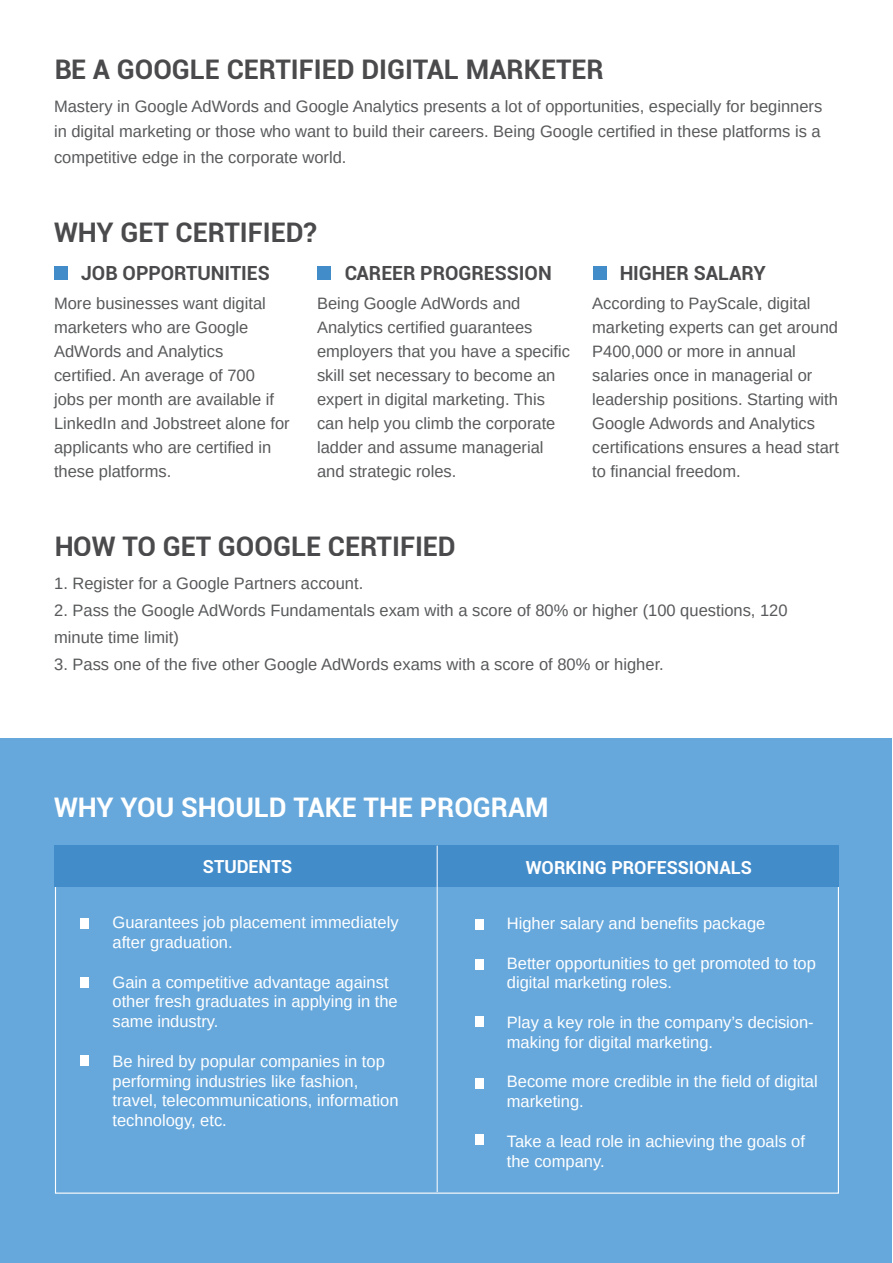
<style>
.page{position:relative;width:893px;height:1263px;background:#fff}
.page>*{position:absolute;margin:0;border:0;box-sizing:border-box;transform-origin:0 0}
.t1{font:700 27px "Roboto";color:#414042}
.t2{font:700 27px "Roboto";color:#fff}
.t3{font:700 19.5px "Roboto";color:#414042}
.t4{font:700 18px "Roboto";color:#fff}
.t5{font:16.5px/24px "Arimo";color:#58595b}
.t6{font:16.5px/19.8px "Arimo";color:#fff}
</style>
<div class="page">
<div style="left:55px;top:266px;width:13px;height:13px;background:#438cca"></div>
<div style="left:318px;top:266px;width:13px;height:13px;background:#438cca"></div>
<div style="left:593px;top:266px;width:13px;height:13px;background:#438cca"></div>
<div style="left:1px;top:739px;width:891px;height:524px;background:#66a8dc"></div>
<div style="left:55px;top:845px;width:784px;height:42px;background:#438cca"></div>
<div style="left:80px;top:918px;width:9px;height:11px;background:#fff"></div>
<div style="left:80px;top:977px;width:9px;height:10px;background:#fff"></div>
<div style="left:80px;top:1056px;width:9px;height:10px;background:#fff"></div>
<div style="left:475px;top:919px;width:9px;height:10px;background:#fff"></div>
<div style="left:475px;top:959px;width:9px;height:10px;background:#fff"></div>
<div style="left:475px;top:1017px;width:9px;height:10px;background:#fff"></div>
<div style="left:475px;top:1078px;width:9px;height:10px;background:#fff"></div>
<div style="left:475px;top:1135px;width:9px;height:10px;background:#fff"></div>
<hr style="left:437px;top:846px;width:1px;height:346px;background:#fff">
<h1 class="t1" style="left:54px;top:50px;width:551px">BE A GOOGLE CERTIFIED DIGITAL MARKETER</h1>
<p class="t5" style="left:54px;top:94px;width:770px;line-height:25.5px;text-align:justify">Mastery in Google AdWords and Google Analytics presents a lot of opportunities, especially for beginners in digital marketing or those who want to build their careers. Being Google certified in these platforms is a competitive edge in the corporate world.</p>
<h1 class="t1" style="left:54px;top:214px;width:265px">WHY GET CERTIFIED?</h1>
<p class="t3" style="left:81px;top:259px;width:190px">JOB OPPORTUNITIES</p>
<p class="t3" style="left:344px;top:259px;width:209px">CAREER PROGRESSION</p>
<p class="t3" style="left:619px;top:259px;width:148px">HIGHER SALARY</p>
<p class="t5" style="left:54px;top:292px;width:237px">More businesses want digital marketers who are Google<br>AdWords and Analytics certified. An average of 700<br>jobs per month are available if<br>LinkedIn and Jobstreet alone for applicants who are certified in these platforms.</p>
<p class="t5" style="left:317px;top:292px;width:255px">Being Google AdWords and<br>Analytics certified guarantees employers that you have a specific skill set necessary to become an expert in digital marketing. This can help you climb the corporate ladder and assume managerial and strategic roles.</p>
<p class="t5" style="left:592px;top:292px;width:248px">According to PayScale, digital marketing experts can get around<br>P400,000 or more in annual salaries once in managerial or leadership positions. Starting with<br>Google Adwords and Analytics certifications ensures a head start to financial freedom.</p>
<h1 class="t1" style="left:54px;top:527px;width:403px">HOW TO GET GOOGLE CERTIFIED</h1>
<p class="t5" style="left:54px;top:571px;width:311px">1. Register for a Google Partners account.</p>
<p class="t5" style="left:54px;top:597px;width:735px;line-height:27px">2. Pass the Google AdWords Fundamentals exam with a score of 80% or higher (100 questions, 120 minute time limit)</p>
<p class="t5" style="left:54px;top:652px;width:611px">3. Pass one of the five other Google AdWords exams with a score of 80% or higher.</p>
<h1 class="t2" style="left:54px;top:788px;width:496px">WHY YOU SHOULD TAKE THE PROGRAM</h1>
<p class="t4" style="left:203px;top:854px;width:91px">STUDENTS</p>
<p class="t6" style="left:112px;top:913px;width:288px">Guarantees job placement immediately after graduation.</p>
<p class="t6" style="left:112px;top:972px;width:287px">Gain a competitive advantage against other fresh graduates in applying in the same industry.</p>
<p class="t6" style="left:112px;top:1051px;width:288px">Be hired by popular companies in top performing industries like fashion, travel, telecommunications, information technology, etc.</p>
<p class="t4" style="left:526px;top:855px;width:228px">WORKING PROFESSIONALS</p>
<p class="t6" style="left:507px;top:913px;width:260px">Higher salary and benefits package</p>
<p class="t6" style="left:507px;top:953px;width:311px">Better opportunities to get promoted to top digital marketing roles.</p>
<p class="t6" style="left:507px;top:1012px;width:308px">Play a key role in the company’s decision&shy;making for digital marketing.</p>
<p class="t6" style="left:507px;top:1072px;width:312px">Become more credible in the field of digital marketing.</p>
<p class="t6" style="left:507px;top:1131px;width:300px">Take a lead role in achieving the goals of the company.</p>
</div>
